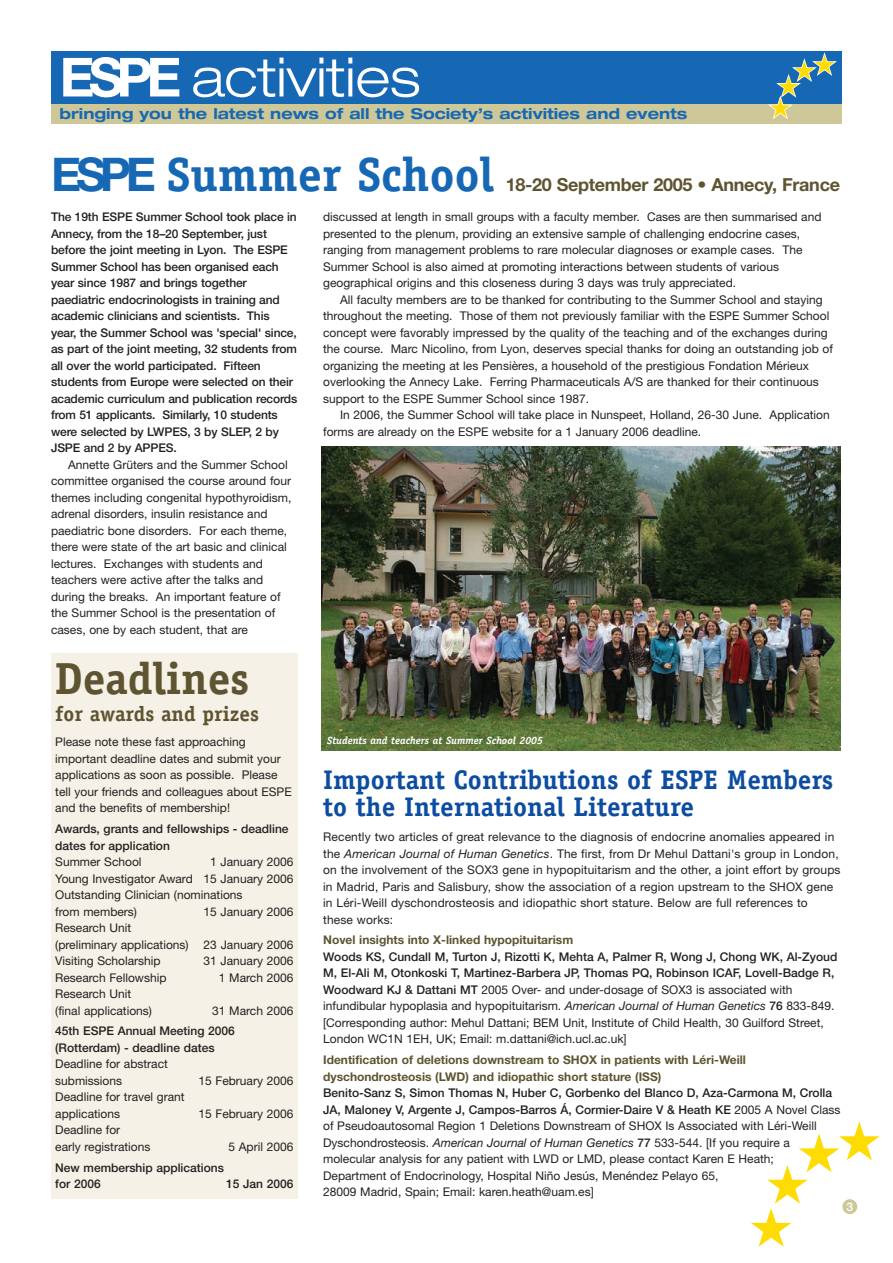
<style>
.page{position:relative;width:893px;height:1263px;background:#fff}
.page>*{position:absolute;margin:0;border:0;box-sizing:border-box;transform-origin:0 0}
.t1{font:300 expanded 54px "Helvetica Neue";color:#fff}
.t2{font:700 48px "Officina Serif";color:#1768b4}
.t3{font:700 45px "Officina Serif";color:#5e5431}
.t4{font:700 27px/27px "Officina Serif";color:#0d4da1}
.t5{font:700 21px "Officina Serif";color:#5e5431}
.t6{font:700 18px "Helvetica Neue";letter-spacing:-.015em;color:#5e5431}
.t7{font:700 expanded 15px "Helvetica Neue";color:#1768b4}
.t8{font:12px/16.5px "Helvetica Neue";color:#231f20}
.t9{font:500 12px/16.5px "Helvetica Neue";letter-spacing:-.01em;color:#231f20}
.t10{font:700 12px/16.5px "Helvetica Neue";color:#5e5431}
.t11{font:500 12px "Helvetica Neue";color:#fff}
.t12{font:italic 700 10.5px "Officina Serif";color:#fff}
.s1{font-weight:700;font-stretch:normal}
.s2{font-family:"Helvetica Neue";font-size:46.5px}
.s3{font-style:italic}
.s4{font-weight:500}
</style>
<div class="page">
<svg style="left:751px;top:1121px;width:129px;height:126px"></svg>
<div style="left:842px;top:1199px;width:15px;height:15px;background:#cec899;border-radius:50%"></div>
<img style="left:321px;top:447px;width:519px;height:304px">
<div style="left:51px;top:51px;width:791px;height:72px;background:#1768b4"></div>
<div style="left:51px;top:104px;width:791px;height:19px;background:#cec899"></div>
<svg style="left:768px;top:52px;width:69px;height:67px"></svg>
<div style="left:51px;top:653px;width:247px;height:546px;background:#f6f1e6"></div>
<h1 class="t1" style="left:60px;top:58px;width:362px"><span class="s1">ESPE</span> activities</h1>
<p class="t7" style="left:60px;top:108px;width:629px">bringing you the latest news of all the Society’s activities and events</p>
<h2 class="t2" style="left:51px;top:156px;width:444px"><span class="s2">ESPE</span> Summer School</h2>
<h3 class="t6" style="left:506px;top:178px;width:336px">18-20 September 2005 • Annecy, France</h3>
<p class="t9" style="left:51px;top:210px;width:248px">The 19th ESPE Summer School took place in Annecy, from the 18–20 September, just before the joint meeting in Lyon. The ESPE Summer School has been organised each year since 1987 and brings together paediatric endocrinologists in training and academic clinicians and scientists. This year, the Summer School was 'special' since, as part of the joint meeting, 32 students from all over the world participated. Fifteen students from Europe were selected on their academic curriculum and publication records from 51 applicants. Similarly, 10 students were selected by LWPES, 3 by SLEP, 2 by JSPE and 2 by APPES.</p>
<p class="t8" style="left:51px;top:457px;width:242px;text-indent:17px">Annette Grüters and the Summer School committee organised the course around four themes including congenital hypothyroidism, adrenal disorders, insulin resistance and paediatric bone disorders. For each theme, there were state of the art basic and clinical lectures. Exchanges with students and teachers were active after the talks and during the breaks. An important feature of the Summer School is the presentation of cases, one by each student, that are</p>
<h3 class="t3" style="left:55px;top:662px;width:196px">Deadlines</h3>
<h3 class="t5" style="left:55px;top:706px;width:205px">for awards and prizes</h3>
<p class="t8" style="left:55px;top:735px;width:238px">Please note these fast approaching important deadline dates and submit your applications as soon as possible. Please tell your friends and colleagues about ESPE and the benefits of membership!</p>
<p class="t9" style="left:55px;top:822px;width:235px">Awards, grants and fellowships - deadline dates for application</p>
<p class="t8" style="left:55px;top:855px;width:88px">Summer School</p>
<p class="t8" style="left:55px;top:855px;width:240px;text-indent:155px">1 January 2006<br>Young Investigator Award 15 January 2006<br>Outstanding Clinician (nominations<br>from members)</p>
<p class="t8" style="left:204px;top:904px;width:91px">15 January 2006</p>
<p class="t8" style="left:55px;top:921px;width:240px">Research Unit<br>(preliminary applications) 23 January 2006<br>Visiting Scholarship</p>
<p class="t8" style="left:204px;top:954px;width:91px">31 January 2006</p>
<p class="t8" style="left:55px;top:970px;width:113px">Research Fellowship</p>
<p class="t8" style="left:219px;top:970px;width:76px">1 March 2006</p>
<p class="t8" style="left:55px;top:987px;width:98px">Research Unit (final applications)</p>
<p class="t8" style="left:212px;top:1003px;width:83px">31 March 2006</p>
<p class="t9" style="left:55px;top:1024px;width:181px">45th ESPE Annual Meeting 2006 (Rotterdam) - deadline dates</p>
<p class="t8" style="left:55px;top:1057px;width:114px">Deadline for abstract submissions</p>
<p class="t8" style="left:198px;top:1073px;width:96px">15 February 2006</p>
<p class="t8" style="left:55px;top:1090px;width:131px">Deadline for travel grant applications</p>
<p class="t8" style="left:55px;top:1123px;width:97px">Deadline for<br>early registrations</p>
<p class="t8" style="left:198px;top:1106px;width:96px">15 February 2006</p>
<p class="t8" style="left:229px;top:1139px;width:66px">5 April 2006</p>
<p class="t9" style="left:55px;top:1160px;width:170px">New membership applications for 2006</p>
<p class="t9" style="left:226px;top:1177px;width:69px">15 Jan 2006</p>
<p class="t8" style="left:323px;top:210px;width:500px">discussed at length in small groups with a faculty member. Cases are then summarised and presented to the plenum, providing an extensive sample of challenging endocrine cases, ranging from management problems to rare molecular diagnoses or example cases. The Summer School is also aimed at promoting interactions between students of various geographical origins and this closeness during 3 days was truly appreciated.</p>
<p class="t8" style="left:323px;top:292px;width:511px;text-indent:17px">All faculty members are to be thanked for contributing to the Summer School and staying throughout the meeting. Those of them not previously familiar with the ESPE Summer School concept were favorably impressed by the quality of the teaching and of the exchanges during the course. Marc Nicolino, from Lyon, deserves special thanks for doing an outstanding job of organizing the meeting at les Pensières, a household of the prestigious Fondation Mérieux overlooking the Annecy Lake. Ferring Pharmaceuticals A/S are thanked for their continuous support to the ESPE Summer School since 1987.</p>
<p class="t8" style="left:323px;top:408px;width:508px;text-indent:17px">In 2006, the Summer School will take place in Nunspeet, Holland, 26-30 June. Application forms are already on the ESPE website for a 1 January 2006 deadline.</p>
<p class="t12" style="left:327px;top:736px;width:217px">Students and teachers at Summer School 2005</p>
<h3 class="t4" style="left:323px;top:769px;width:512px">Important Contributions of ESPE Members to the International Literature</h3>
<p class="t8" style="left:323px;top:830px;width:519px">Recently two articles of great relevance to the diagnosis of endocrine anomalies appeared in the <span class="s3">American Journal of Human Genetics</span>. The first, from Dr Mehul Dattani's group in London, on the involvement of the SOX3 gene in hypopituitarism and the other, a joint effort by groups in Madrid, Paris and Salisbury, show the association of a region upstream to the SHOX gene in Léri-Weill dyschondrosteosis and idiopathic short stature. Below are full references to these works:</p>
<p class="t10" style="left:323px;top:933px;width:252px">Novel insights into X-linked hypopituitarism</p>
<p class="t8" style="left:323px;top:949px;width:516px"><span class="s4">Woods KS, Cundall M, Turton J, Rizotti K, Mehta A, Palmer R, Wong J, Chong WK, Al-Zyoud M, El-Ali M, Otonkoski T, Martinez-Barbera JP, Thomas PQ, Robinson ICAF, Lovell-Badge R, Woodward KJ &amp; Dattani MT</span> 2005 Over- and under-dosage of SOX3 is associated with infundibular hypoplasia and hypopituitarism. <span class="s3">American Journal of Human Genetics</span> <span class="s4">76</span> 833-849. [Corresponding author: Mehul Dattani; BEM Unit, Institute of Child Health, 30 Guilford Street, London WC1N 1EH, UK; Email: m.dattani@ich.ucl.ac.uk]</p>
<p class="t10" style="left:323px;top:1053px;width:424px">Identification of deletions downstream to SHOX in patients with Léri-Weill dyschondrosteosis (LWD) and idiopathic short stature (ISS)</p>
<p class="t8" style="left:323px;top:1086px;width:519px"><span class="s4">Benito-Sanz S, Simon Thomas N, Huber C, Gorbenko del Blanco D, Aza-Carmona M, Crolla JA, Maloney V, Argente J, Campos-Barros Á, Cormier-Daire V &amp; Heath KE</span> 2005 A Novel Class of Pseudoautosomal Region 1 Deletions Downstream of SHOX Is Associated with Léri-Weill Dyschondrosteosis. <span class="s3">American Journal of Human Genetics</span> <span class="s4">77</span> 533-544. [If you require a molecular analysis for any patient with LWD or LMD, please contact Karen E Heath;<br>Department of Endocrinology, Hospital Niño Jesús, Menéndez Pelayo 65,<br>28009 Madrid, Spain; Email: karen.heath@uam.es]</p>
<p class="t11" style="left:846px;top:1202px;width:8px">3</p>
</div>
